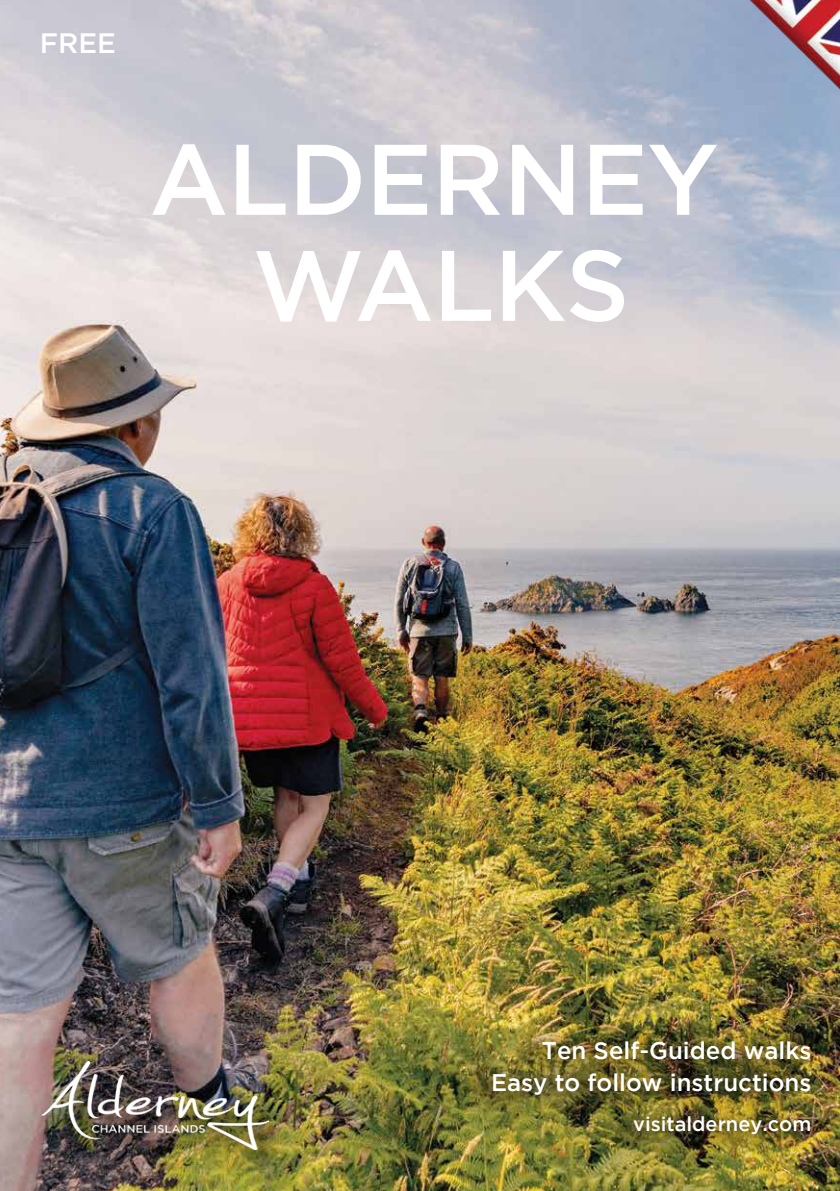
<style>
.page{position:relative;width:840px;height:1191px;background:#fff}
.page>*{position:absolute;margin:0;border:0;box-sizing:border-box;transform-origin:0 0}
.t1{font:500 100px/106px "Gotham";letter-spacing:-.01em;color:#fff;text-align:center}
.t2{font:500 28px "Gotham";color:#fff}
.t3{font:500 24px/32px "Gotham";color:#fff;text-align:right}
.t4{font:500 20px "Gotham";color:#fff}
</style>
<div class="page">
<img style="left:0;top:0;width:839px;height:1191px">
<div style="left:25px;top:1044px;width:291px;height:147px;background:#000;opacity:.3"></div>
<div style="left:43px;top:1062px;width:247px;height:111px;background:#000;opacity:.75"></div>
<img style="left:41px;top:1062px;width:227px;height:87px">
<div style="left:452px;top:1020px;width:365px;height:141px;background:#000;opacity:.4"></div>
<img style="left:732px;top:0;width:107px;height:108px">
<p class="t2" style="left:40px;top:27px;width:78px">FREE</p>
<h1 class="t1" style="left:149px;top:124px;width:570px">ALDERNEY<br>WALKS</h1>
<p class="t3" style="left:490px;top:1034px;width:322px">Ten Self-Guided walks<br>Easy to follow instructions</p>
<p class="t4" style="left:632px;top:1112px;width:180px">visitalderney.com</p>
</div>
